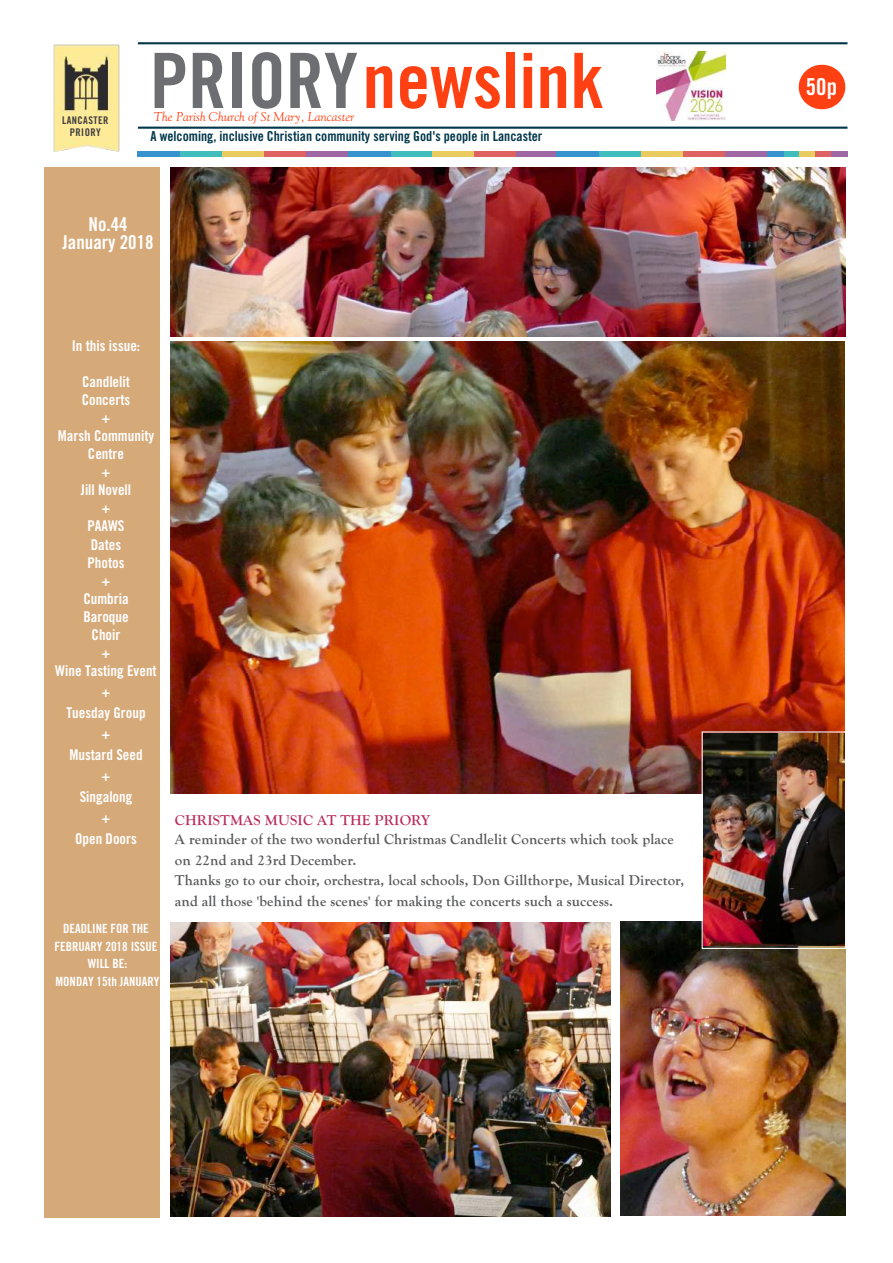
<style>
.page{position:relative;width:893px;height:1263px;background:#fff}
.page>*{position:absolute;margin:0;border:0;box-sizing:border-box;transform-origin:0 0}
.t1{font:76.35px "Trade Gothic LT Std Bd Cn 20";color:#ff4013}
.t2{font:23.4px "Trade Gothic LT Std Bd Cn 20";color:#fff}
.t3{font:19.05px/18px "Trade Gothic LT Std Bd Cn 20";color:#fff;text-align:center}
.t4{font:700 14.85px/20.5px "Goudy Old Style T";letter-spacing:.01em;color:#58595b}
.t5{font:14.85px/18px "Trade Gothic LT Std Bd Cn 20";color:#fff;text-align:center}
.t6{font:700 14.85px "Goudy Old Style T";letter-spacing:.01em;color:#b92c5c}
.t7{font:13.8px "Trade Gothic LT Std Bd Cn 20";color:#003649}
.t8{font:12.75px/17.7px "Trade Gothic LT Std Bd Cn 20";color:#fff;text-align:center}
.t9{font:italic 12.75px "Goudy";color:#ff4013}
.t10{font:10.65px/11.7px "Trade Gothic LT Std Bd Cn 20";letter-spacing:.04em;color:#3f3f40;text-align:center}
.s1{color:#6d6e71}
</style>
<div class="page">
<hr style="left:138px;top:42px;width:709px;height:2px;background:#003649">
<hr style="left:138px;top:127px;width:709px;height:2px;background:#003649">
<svg style="left:798px;top:64px;width:48px;height:46px"></svg>
<img style="left:53px;top:44px;width:67px;height:108px">
<img style="left:656px;top:52px;width:69px;height:69px">
<img style="left:171px;top:342px;width:674px;height:451px">
<img style="left:171px;top:923px;width:440px;height:294px">
<img style="left:620px;top:922px;width:225px;height:294px">
<div style="left:45px;top:168px;width:115px;height:1050px;background:#d6a979"></div>
<div style="left:180px;top:152px;width:42px;height:5px;background:#42bdbd"></div>
<div style="left:222px;top:152px;width:42px;height:5px;background:#e9cb5f"></div>
<div style="left:264px;top:152px;width:42px;height:5px;background:#de6262"></div>
<div style="left:306px;top:152px;width:42px;height:5px;background:#a067a5"></div>
<div style="left:138px;top:152px;width:42px;height:5px;background:#3793ce"></div>
<div style="left:390px;top:152px;width:42px;height:5px;background:#42bdbd"></div>
<div style="left:432px;top:152px;width:42px;height:5px;background:#e9cb5f"></div>
<div style="left:474px;top:152px;width:42px;height:5px;background:#de6262"></div>
<div style="left:516px;top:152px;width:42px;height:5px;background:#a067a5"></div>
<div style="left:348px;top:152px;width:42px;height:5px;background:#3793ce"></div>
<div style="left:599px;top:152px;width:42px;height:5px;background:#42bdbd"></div>
<div style="left:641px;top:152px;width:42px;height:5px;background:#e9cb5f"></div>
<div style="left:683px;top:152px;width:42px;height:5px;background:#de6262"></div>
<div style="left:725px;top:152px;width:42px;height:5px;background:#a067a5"></div>
<div style="left:557px;top:152px;width:42px;height:5px;background:#3793ce"></div>
<div style="left:783px;top:152px;width:16px;height:5px;background:#42bdbd"></div>
<div style="left:799px;top:152px;width:17px;height:5px;background:#e9cb5f"></div>
<div style="left:816px;top:152px;width:16px;height:5px;background:#de6262"></div>
<div style="left:832px;top:152px;width:16px;height:5px;background:#a067a5"></div>
<div style="left:767px;top:152px;width:16px;height:5px;background:#3793ce"></div>
<img style="left:171px;top:168px;width:674px;height:168px">
<div style="left:702px;top:731px;width:144px;height:218px;border:1px solid #fff"></div>
<img style="left:703px;top:733px;width:141px;height:212px">
<p class="t10" style="left:62px;top:114px;width:48px">LANCASTER<br>PRIORY</p>
<h1 class="t1" style="left:150px;top:34px;width:456px"><span class="s1">PRIORY</span>newslink</h1>
<p class="t7" style="left:151px;top:128px;width:393px">A welcoming, inclusive Christian community serving God's people in Lancaster</p>
<p class="t9" style="left:154px;top:109px;width:202px">The Parish Church of St Mary, Lancaster</p>
<p class="t3" style="left:63px;top:215px;width:93px">No.44<br>January 2018</p>
<p class="t5" style="left:72px;top:337px;width:70px">In this issue:</p>
<p class="t5" style="left:55px;top:373px;width:103px">Candlelit<br>Concerts<br>+<br>Marsh Community<br>Centre<br>+<br>Jill Novell<br>+<br>PAAWS<br>Dates<br>Photos<br>+<br>Cumbria<br>Baroque<br>Choir<br>+<br>Wine Tasting Event</p>
<p class="t5" style="left:66px;top:681px;width:81px;line-height:21px">+<br>Tuesday Group +<br>Mustard Seed +<br>Singalong<br>+<br>Open Doors</p>
<p class="t8" style="left:54px;top:919px;width:106px">DEADLINE FOR THE<br>FEBRUARY 2018 ISSUE<br>WILL BE:<br>MONDAY 15th JANUARY</p>
<p class="t6" style="left:175px;top:812px;width:257px">CHRISTMAS MUSIC AT THE PRIORY</p>
<p class="t4" style="left:175px;top:829px;width:511px">A reminder of the two wonderful Christmas Candlelit Concerts which took place on 22nd and 23rd December.<br>Thanks go to our choir, orchestra, local schools, Don Gillthorpe, Musical Director, and all those 'behind the scenes' for making the concerts such a success.</p>
<h2 class="t2" style="left:806px;top:73px;width:33px">50p</h2>
</div>
